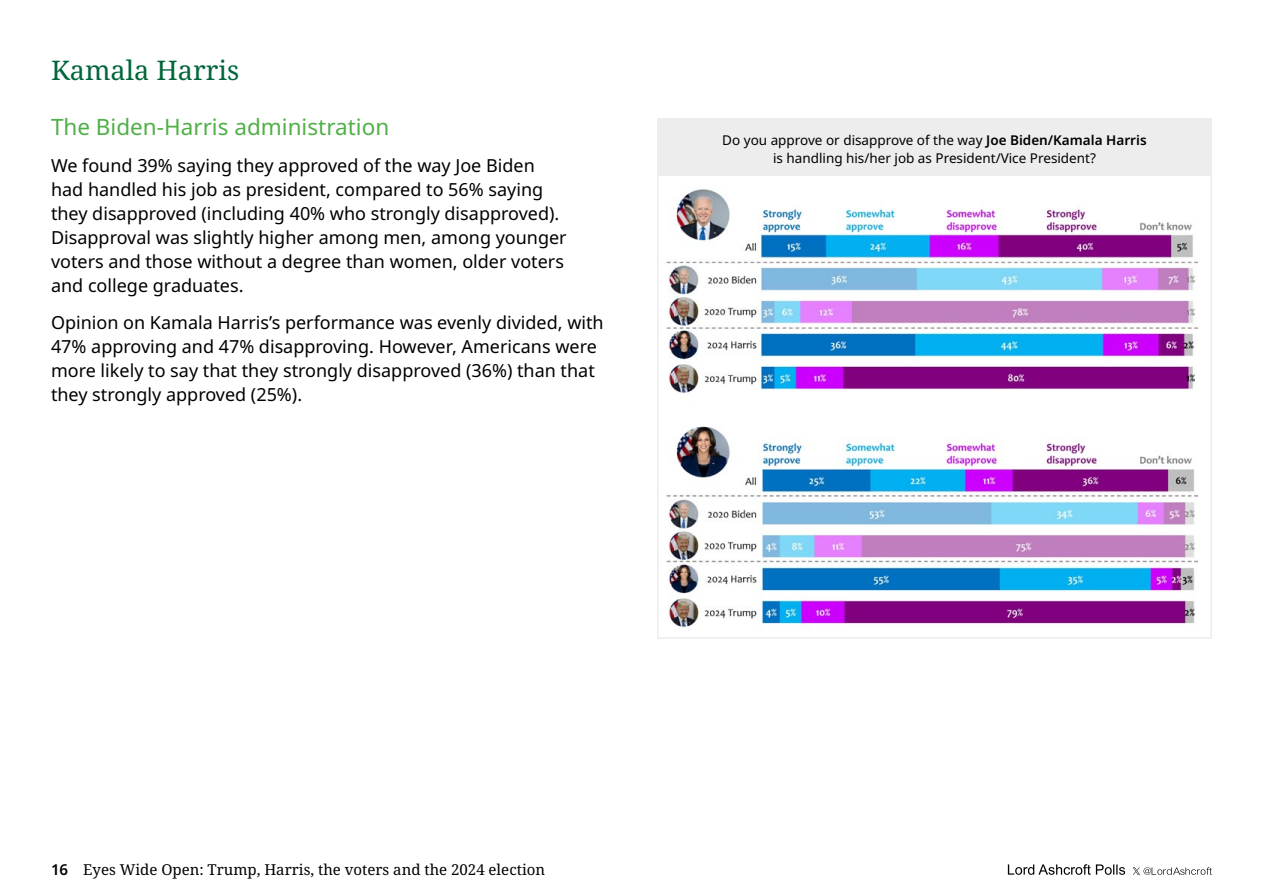
<style>
.page{position:relative;width:1263px;height:893px;background:#fff}
.page>*{position:absolute;margin:0;border:0;box-sizing:border-box;transform-origin:0 0}
.t1{font:27px "Noto Serif";color:#00673a}
.Subheader{font:22.5px "Noto Sans";color:#50af47}
.Text{font:18px/24px "Noto Sans";color:#000}
.t2{font:15px "Noto Serif";color:#000}
.Chart_title{font:13.5px/18px "Noto Sans";color:#000;text-align:center}
.s1{font-weight:600}
.s2{font-family:"Noto Sans";font-weight:600}
</style>
<div class="page">
<svg style="left:1133px;top:867px;width:79px;height:8px"></svg>
<svg style="left:1008px;top:864px;width:117px;height:11px"></svg>
<img style="left:666px;top:189px;width:533px;height:439px">
<div style="left:657px;top:118px;width:555px;height:58px;background:#ededed"></div>
<div style="left:657px;top:118px;width:555px;height:521px;border:2px solid #ededed"></div>
<p class="t1" style="left:51px;top:52px;width:190px">Kamala Harris</p>
<p class="Subheader" style="left:51px;top:111px;width:340px">The Biden-Harris administration</p>
<p class="Text" style="left:51px;top:154px;width:517px">We found 39% saying they approved of the way Joe Biden had handled his job as president, compared to 56% saying they disapproved (including 40% who strongly disapproved).<br>Disapproval was slightly higher among men, among younger voters and those without a degree than women, older voters and college graduates.</p>
<p class="Text" style="left:51px;top:311px;width:554px">Opinion on Kamala Harris’s performance was evenly divided, with 47% approving and 47% disapproving. However, Americans were more likely to say that they strongly disapproved (36%) than that they strongly approved (25%).</p>
<p class="Chart_title" style="left:722px;top:132px;width:426px">Do you approve or disapprove of the way <span class="s1">Joe Biden/Kamala Harris </span>is handling his/her job as President/Vice President?</p>
<p class="t2" style="left:51px;top:859px;width:496px"><span class="s2">16</span> Eyes Wide Open: Trump, Harris, the voters and the 2024 election</p>
</div>
